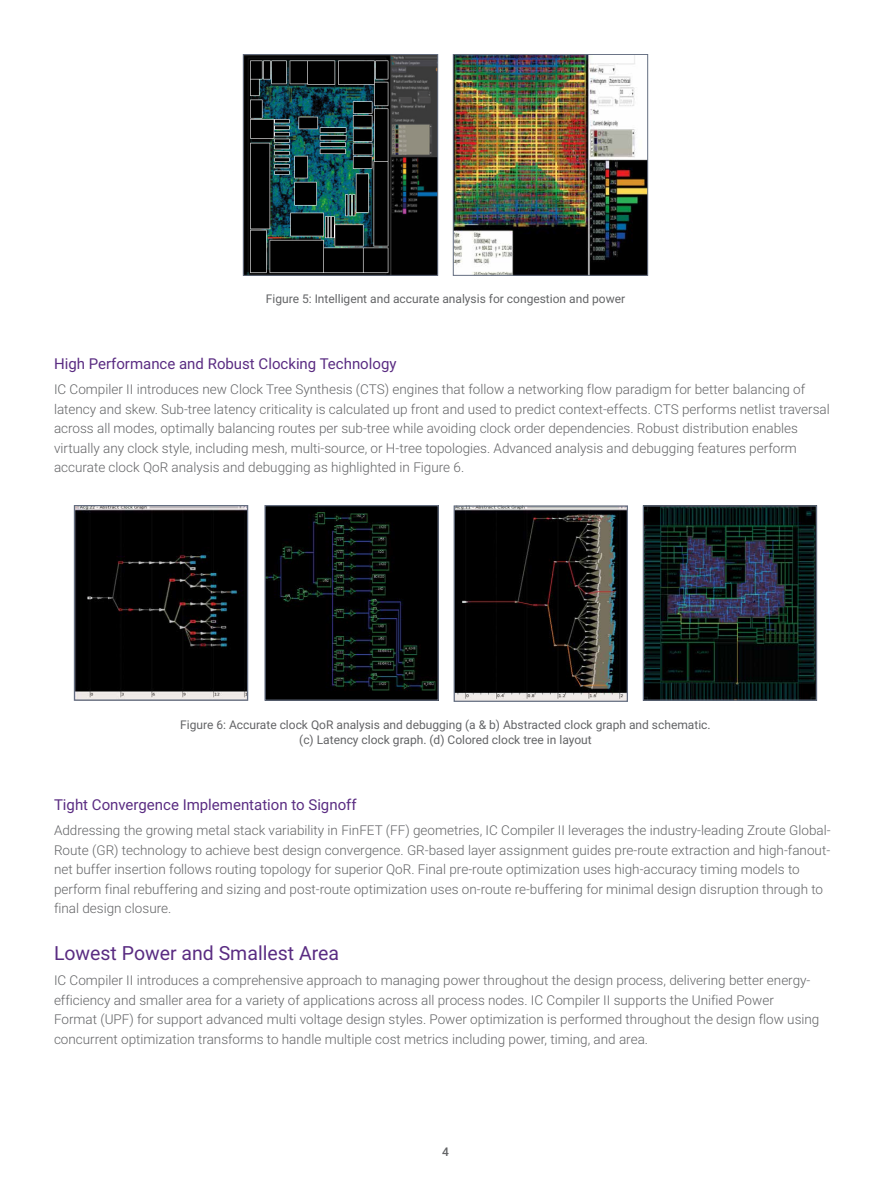
<style>
.page{position:relative;width:891px;height:1188px;background:#fff}
.page>*{position:absolute;margin:0;border:0;box-sizing:border-box;transform-origin:0 0}
.HEADING_1{font:19.5px "Roboto";color:#5a2c82}
.HEADING_2{font:15px "Roboto";color:#5a2c82}
.BODY_COPY{font:300 13.5px/19.5px "Roboto";color:#636466}
.FIGURE_CAPTION{font:12px/15px "Roboto";color:#636466;text-align:center}
.t1{font:500 12px "Roboto";color:#636466}
</style>
<div class="page">
<img style="left:245px;top:56px;width:191px;height:218px">
<div style="left:243px;top:54px;width:195px;height:222px;border:1px solid #646e81"></div>
<img style="left:455px;top:56px;width:191px;height:218px">
<div style="left:453px;top:54px;width:195px;height:222px;border:1px solid #646e81"></div>
<img style="left:76px;top:507px;width:170px;height:192px">
<div style="left:74px;top:505px;width:174px;height:196px;border:1px solid #646e81"></div>
<img style="left:266px;top:507px;width:171px;height:192px">
<div style="left:264px;top:505px;width:175px;height:196px;border:1px solid #646e81"></div>
<img style="left:456px;top:507px;width:170px;height:193px">
<div style="left:454px;top:505px;width:174px;height:197px;border:1px solid #646e81"></div>
<img style="left:645px;top:507px;width:170px;height:192px">
<div style="left:643px;top:505px;width:174px;height:196px;border:1px solid #646e81"></div>
<p class="FIGURE_CAPTION" style="left:266px;top:291px;width:361px">Figure 5: Intelligent and accurate analysis for congestion and power</p>
<p class="HEADING_2" style="left:54px;top:353px;width:344px">High Performance and Robust Clocking Technology</p>
<p class="BODY_COPY" style="left:54px;top:379px;width:777px">IC Compiler II introduces new Clock Tree Synthesis (CTS) engines that follow a networking flow paradigm for better balancing of latency and skew. Sub-tree latency criticality is calculated up front and used to predict context-effects. CTS performs netlist traversal across all modes, optimally balancing routes per sub-tree while avoiding clock order dependencies. Robust distribution enables virtually any clock style, including mesh, multi-source, or H-tree topologies. Advanced analysis and debugging features perform accurate clock QoR analysis and debugging as highlighted in Figure 6.</p>
<p class="FIGURE_CAPTION" style="left:180px;top:717px;width:532px">Figure 6: Accurate clock QoR analysis and debugging (a &amp; b) Abstracted clock graph and schematic. (c) Latency clock graph. (d) Colored clock tree in layout</p>
<p class="HEADING_2" style="left:54px;top:794px;width:304px">Tight Convergence Implementation to Signoff</p>
<p class="BODY_COPY" style="left:54px;top:820px;width:778px">Addressing the growing metal stack variability in FinFET (FF) geometries, IC Compiler II leverages the industry-leading Zroute Global-Route (GR) technology to achieve best design convergence. GR-based layer assignment guides pre-route extraction and high-fanout&shy;net buffer insertion follows routing topology for superior QoR. Final pre-route optimization uses high-accuracy timing models to perform final rebuffering and sizing and post-route optimization uses on-route re-buffering for minimal design disruption through to final design closure.</p>
<p class="HEADING_1" style="left:54px;top:939px;width:287px">Lowest Power and Smallest Area</p>
<p class="BODY_COPY" style="left:54px;top:970px;width:767px">IC Compiler II introduces a comprehensive approach to managing power throughout the design process, delivering better energy&shy;efficiency and smaller area for a variety of applications across all process nodes. IC Compiler II supports the Unified Power Format (UPF) for support advanced multi voltage design styles. Power optimization is performed throughout the design flow using concurrent optimization transforms to handle multiple cost metrics including power, timing, and area.</p>
<p class="t1" style="left:442px;top:1144px;width:8px">4</p>
</div>
